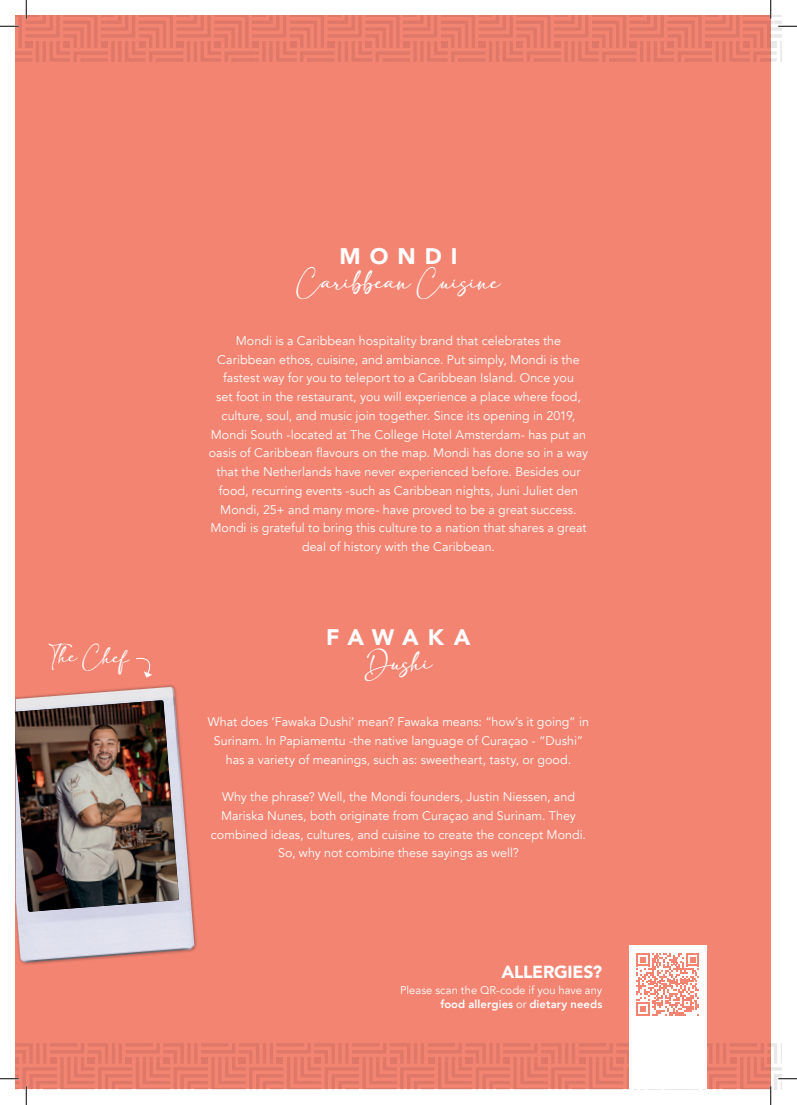
<style>
.page{position:relative;width:797px;height:1105px;background:#fff}
.page>*{position:absolute;margin:0;border:0;box-sizing:border-box;transform-origin:0 0}
.t1{font:900 22.5px "Avenir";letter-spacing:.4em;color:#fff}
.t2{font:17.5px "adelia";letter-spacing:-.015em;color:#fff}
.t3{font:900 17.5px "Avenir";letter-spacing:-.015em;color:#fff}
.t4{font:15px "adelia";color:#fff}
.t5{font:12.5px/18.8px "Avenir";color:#fff;text-align:center}
.t6{font:11.25px/13.5px "Avenir";color:#fff;text-align:right}
.s1{font-weight:800}
</style>
<div class="page">
<div style="left:16px;top:16px;width:754px;height:1073px;background:#f48472"></div>
<div style="left:16px;top:684px;width:182px;height:282px;background:#231f20;opacity:.5"></div>
<img style="left:16px;top:686px;width:179px;height:277px">
<img style="left:16px;top:698px;width:165px;height:215px">
<svg style="left:136px;top:657px;width:16px;height:21px"></svg>
<div style="left:16px;top:1043px;width:754px;height:46px;background:linear-gradient(to bottom,#ea7e6d,#ea7f6d)"></div>
<div style="left:16px;top:16px;width:754px;height:46px;background:#ea7e6d"></div>
<svg style="left:770px;top:16px;width:11px;height:46px"></svg>
<div style="left:629px;top:945px;width:78px;height:144px;background:#fff"></div>
<svg style="left:636px;top:953px;width:63px;height:63px"></svg>
<img style="left:718px;top:857px;width:63px;height:232px">
<svg style="left:0;top:25px;width:19px;height:2px"></svg>
<svg style="left:778px;top:25px;width:19px;height:2px"></svg>
<svg style="left:0;top:1078px;width:19px;height:1px"></svg>
<svg style="left:778px;top:1078px;width:19px;height:1px"></svg>
<svg style="left:25px;top:0;width:2px;height:19px"></svg>
<svg style="left:25px;top:1086px;width:2px;height:19px"></svg>
<svg style="left:770px;top:0;width:1px;height:19px"></svg>
<svg style="left:770px;top:1086px;width:1px;height:19px"></svg>
<p class="t4" style="left:49px;top:647px;width:82px;rotate:2deg">The Chef</p>
<h1 class="t1" style="left:339px;top:236px;width:119px">MONDI</h1>
<h2 class="t2" style="left:297px;top:272px;width:205px">Caribbean Cuisine</h2>
<p class="t5" style="left:209px;top:331px;width:381px">Mondi is a Caribbean hospitality brand that celebrates the Caribbean ethos, cuisine, and ambiance. Put simply, Mondi is the fastest way for you to teleport to a Caribbean Island. Once you<br>set foot in the restaurant, you will experience a place where food, culture, soul, and music join together. Since its opening in 2019, Mondi South -located at The College Hotel Amsterdam- has put an oasis of Caribbean flavours on the map. Mondi has done so in a way that the Netherlands have never experienced before. Besides our food, recurring events -such as Caribbean nights, Juni Juliet den Mondi, 25+ and many more- have proved to be a great success.<br>Mondi is grateful to bring this culture to a nation that shares a great deal of history with the Caribbean.</p>
<h1 class="t1" style="left:326px;top:618px;width:146px">FAWAKA</h1>
<h2 class="t2" style="left:365px;top:653px;width:69px">Dushi</h2>
<p class="t5" style="left:208px;top:713px;width:383px">What does ‘Fawaka Dushi’ mean? Fawaka means: “how’s it going” in<br>Surinam. In Papiamentu -the native language of Curaçao - “Dushi” has a variety of meanings, such as: sweetheart, tasty, or good.</p>
<p class="t5" style="left:211px;top:788px;width:376px">Why the phrase? Well, the Mondi founders, Justin Niessen, and Mariska Nunes, both originate from Curaçao and Surinam. They combined ideas, cultures, and cuisine to create the concept Mondi.<br>So, why not combine these sayings as well?</p>
<h2 class="t3" style="left:501px;top:957px;width:102px">ALLERGIES?</h2>
<p class="t6" style="left:400px;top:984px;width:203px">Please scan the QR-code if you have any <span class="s1">food allergies</span> or <span class="s1">dietary needs</span></p>
</div>
